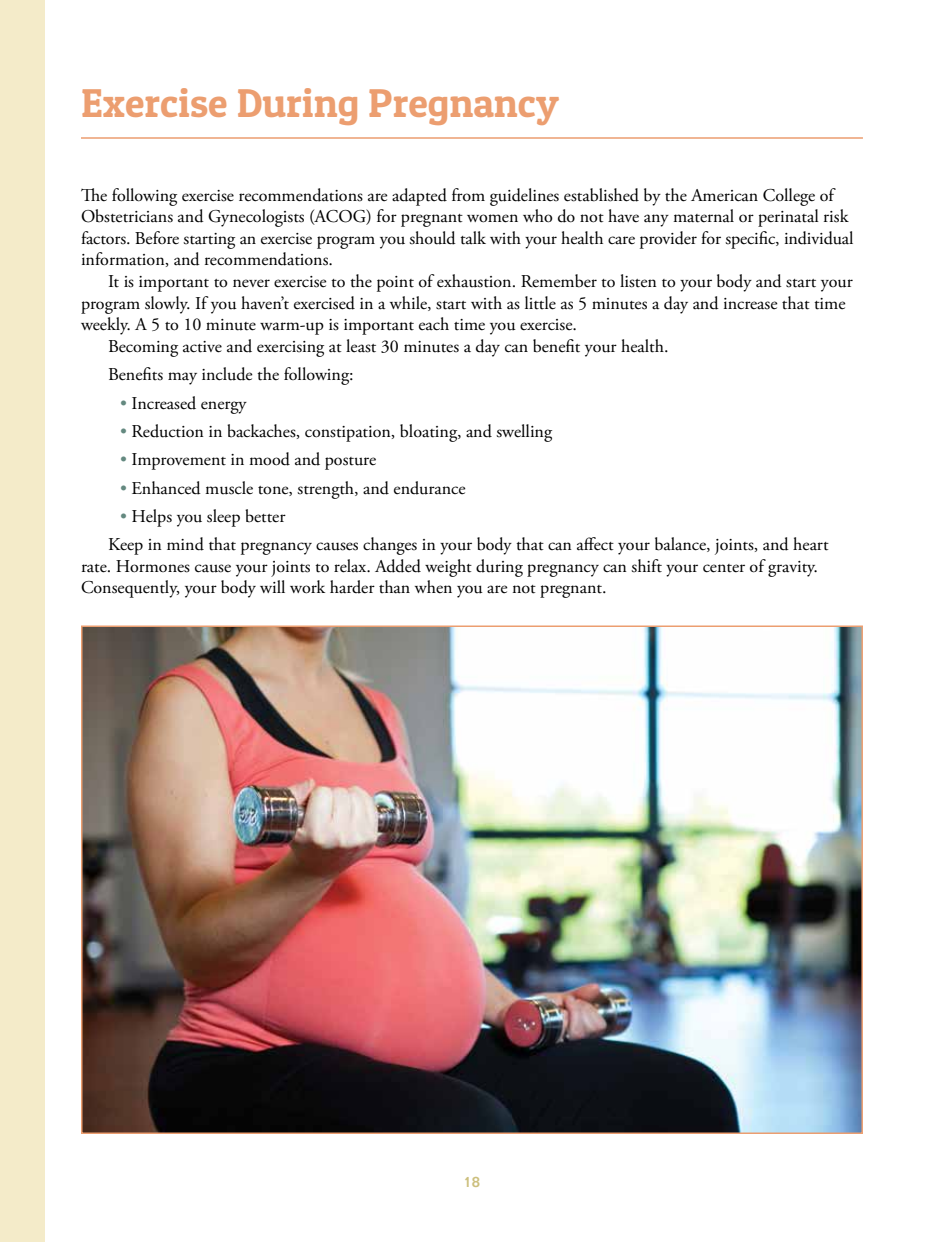
<style>
.page{position:relative;width:945px;height:1242px;background:#fff}
.page>*{position:absolute;margin:0;border:0;box-sizing:border-box;transform-origin:0 0}
.t1{font:40.35px "Patua One";color:#ec9e70}
.t2{font:18px/21.6px "Adobe Garamond Pro";color:#000}
.t3{font:500 15px "Folio";color:#ccbf7d}
.s1{color:#648980}
</style>
<div class="page">
<div style="left:0;top:0;width:44px;height:1242px;background:#f4ebc9"></div>
<img style="left:84px;top:629px;width:776px;height:502px">
<hr style="left:81px;top:137px;width:782px;height:2px;background:#ec9e70">
<h1 class="t1" style="left:81px;top:78px;width:479px">Exercise During Pregnancy</h1>
<p class="t2" style="left:81px;top:185px;width:774px">The following exercise recommendations are adapted from guidelines established by the American College of Obstetricians and Gynecologists (ACOG) for pregnant women who do not have any maternal or perinatal risk factors. Before starting an exercise program you should talk with your health care provider for specific, individual information, and recommendations.</p>
<p class="t2" style="left:108px;top:271px;width:746px">It is important to never exercise to the point of exhaustion. Remember to listen to your body and start your</p>
<p class="t2" style="left:81px;top:293px;width:766px">program slowly. If you haven’t exercised in a while, start with as little as 5 minutes a day and increase that time</p>
<p class="t2" style="left:81px;top:314px;width:498px">weekly. A 5 to 10 minute warm-up is important each time you exercise.</p>
<p class="t2" style="left:108px;top:336px;width:562px">Becoming active and exercising at least 30 minutes a day can benefit your health.</p>
<p class="t2" style="left:108px;top:364px;width:247px">Benefits may include the following:</p>
<p class="t2" style="left:120px;top:393px;width:128px"><span class="s1">•</span> Increased energy</p>
<p class="t2" style="left:120px;top:421px;width:434px"><span class="s1">•</span> Reduction in backaches, constipation, bloating, and swelling</p>
<p class="t2" style="left:120px;top:449px;width:258px"><span class="s1">•</span> Improvement in mood and posture</p>
<p class="t2" style="left:120px;top:478px;width:347px"><span class="s1">•</span> Enhanced muscle tone, strength, and endurance</p>
<p class="t2" style="left:108px;top:503px;width:722px;line-height:28.3px;text-indent:12px"><span class="s1">•</span> Helps you sleep better<br>Keep in mind that pregnancy causes changes in your body that can affect your balance, joints, and heart</p>
<p class="t2" style="left:81px;top:556px;width:739px">rate. Hormones cause your joints to relax. Added weight during pregnancy can shift your center of gravity.<br>Consequently, your body will work harder than when you are not pregnant.</p>
<p class="t3" style="left:464px;top:1173px;width:18px">18</p>
</div>
